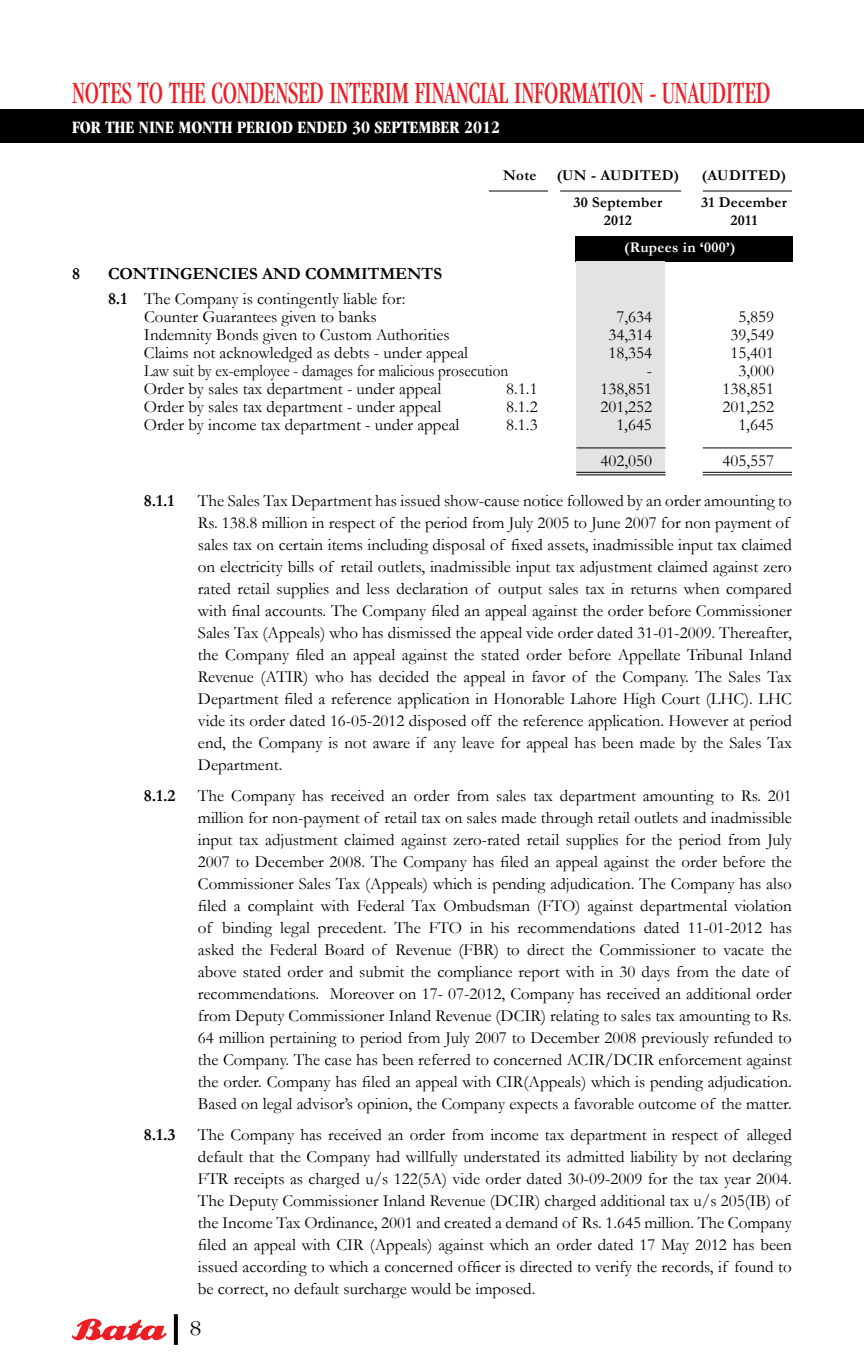
<style>
.page{position:relative;width:864px;height:1368px;background:#fff}
.page>*{position:absolute;margin:0;border:0;box-sizing:border-box;transform-origin:0 0}
.t1{font:condensed 32px "Garamond";color:#ed1d24;scale:.8 1}
.t2{font:300 22px "Garamond";color:#000}
.t3{font:700 condensed 18px "Garamond";color:#fff}
.t4{font:17px/22px "Garamond";color:#000}
.t5{font:17px "Garamond";color:#000;scale:.9 1}
.t6{font:700 17px "Garamond";color:#000}
.t7{font:700 15px "Garamond";letter-spacing:.02em;color:#000}
.t8{font:700 15px "Garamond";letter-spacing:.02em;color:#fff}
.s1{font-weight:700}
</style>
<div class="page">
<svg style="left:72px;top:1319px;width:95px;height:22px"></svg>
<svg style="left:174px;top:1314px;width:4px;height:31px"></svg>
<div style="left:0;top:109px;width:864px;height:34px;background:#000"></div>
<div style="left:575px;top:236px;width:218px;height:25px;background:#000"></div>
<div style="left:576px;top:261px;width:89px;height:214px;background:#e2e3e4"></div>
<hr style="left:703px;top:448px;width:89px;height:1px;background:#000">
<hr style="left:576px;top:448px;width:90px;height:1px;background:#000">
<hr style="left:576px;top:472px;width:89px;height:1px;background:#000">
<hr style="left:703px;top:472px;width:89px;height:1px;background:#000">
<hr style="left:703px;top:474px;width:89px;height:1px;background:#000">
<hr style="left:576px;top:474px;width:90px;height:1px;background:#000">
<hr style="left:703px;top:191px;width:89px;height:1px;background:#000">
<hr style="left:560px;top:191px;width:121px;height:1px;background:#000">
<hr style="left:489px;top:191px;width:59px;height:1px;background:#000">
<h1 class="t1" style="left:72px;top:75px;width:874px">NOTES TO THE CONDENSED INTERIM FINANCIAL INFORMATION - UNAUDITED</h1>
<p class="t3" style="left:72px;top:117px;width:237px">FOR THE NINE MONTH PERIOD ENDED</p>
<p class="t3" style="left:352px;top:117px;width:149px">30 SEPTEMBER 2012</p>
<p class="t7" style="left:503px;top:166px;width:35px">Note</p>
<p class="t7" style="left:557px;top:166px;width:124px">(UN - AUDITED)</p>
<p class="t7" style="left:702px;top:166px;width:86px">(AUDITED)</p>
<p class="t7" style="left:573px;top:193px;width:90px">30 September</p>
<p class="t7" style="left:701px;top:193px;width:87px">31 December</p>
<p class="t7" style="left:604px;top:211px;width:29px">2012</p>
<p class="t7" style="left:731px;top:211px;width:28px">2011</p>
<p class="t8" style="left:624px;top:238px;width:113px">(Rupees in ‘000’)</p>
<p class="t6" style="left:72px;top:263px;width:9px">8</p>
<p class="t4" style="left:108px;top:261px;width:336px;line-height:25.2px"><span class="s1">CONTINGENCIES AND COMMITMENTS<br>8.1</span> The Company is contingently liable for:</p>
<p class="t4" style="left:144px;top:305px;width:234px">Counter Guarantees given to banks</p>
<p class="t4" style="left:616px;top:305px;width:37px">7,634</p>
<p class="t4" style="left:738px;top:305px;width:37px">5,859</p>
<p class="t4" style="left:144px;top:323px;width:307px">Indemnity Bonds given to Custom Authorities</p>
<p class="t4" style="left:608px;top:323px;width:45px">34,314</p>
<p class="t4" style="left:730px;top:323px;width:45px">39,549</p>
<p class="t4" style="left:144px;top:341px;width:326px">Claims not acknowledged as debts - under appeal</p>
<p class="t4" style="left:608px;top:341px;width:45px">18,354</p>
<p class="t4" style="left:730px;top:341px;width:45px">15,401</p>
<p class="t5" style="left:144px;top:360px;width:406px">Law suit by ex-employee - damages for malicious prosecution</p>
<p class="t4" style="left:647px;top:359px;width:7px">-</p>
<p class="t4" style="left:738px;top:359px;width:37px">3,000</p>
<p class="t4" style="left:144px;top:377px;width:299px">Order by sales tax department - under appeal</p>
<p class="t4" style="left:506px;top:377px;width:33px">8.1.1</p>
<p class="t4" style="left:600px;top:377px;width:53px">138,851</p>
<p class="t4" style="left:722px;top:377px;width:53px">138,851</p>
<p class="t4" style="left:144px;top:395px;width:299px">Order by sales tax department - under appeal</p>
<p class="t4" style="left:506px;top:395px;width:33px">8.1.2</p>
<p class="t4" style="left:600px;top:395px;width:53px">201,252</p>
<p class="t4" style="left:722px;top:395px;width:53px">201,252</p>
<p class="t4" style="left:144px;top:413px;width:317px">Order by income tax department - under appeal</p>
<p class="t4" style="left:506px;top:413px;width:33px">8.1.3</p>
<p class="t4" style="left:616px;top:413px;width:37px">1,645</p>
<p class="t4" style="left:738px;top:413px;width:37px">1,645</p>
<p class="t4" style="left:600px;top:449px;width:53px">402,050</p>
<p class="t4" style="left:722px;top:449px;width:53px">405,557</p>
<p class="t6" style="left:144px;top:490px;width:32px">8.1.1</p>
<p class="t4" style="left:198px;top:489px;width:596px">The Sales Tax Department has issued show-cause notice followed by an order amounting to Rs. 138.8 million in respect of the period from July 2005 to June 2007 for non payment of sales tax on certain items including disposal of fixed assets, inadmissible input tax claimed on electricity bills of retail outlets, inadmissible input tax adjustment claimed against zero rated retail supplies and less declaration of output sales tax in returns when compared with final accounts. The Company filed an appeal against the order before Commissioner Sales Tax (Appeals) who has dismissed the appeal vide order dated 31-01-2009. Thereafter, the Company filed an appeal against the stated order before Appellate Tribunal Inland Revenue (ATIR) who has decided the appeal in favor of the Company. The Sales Tax Department filed a reference application in Honorable Lahore High Court (LHC). LHC vide its order dated 16-05-2012 disposed off the reference application. However at period end, the Company is not aware if any leave for appeal has been made by the Sales Tax Department.</p>
<p class="t6" style="left:144px;top:785px;width:33px">8.1.2</p>
<p class="t4" style="left:198px;top:784px;width:596px">The Company has received an order from sales tax department amounting to Rs. 201 million for non-payment of retail tax on sales made through retail outlets and inadmissible input tax adjustment claimed against zero-rated retail supplies for the period from July 2007 to December 2008. The Company has filed an appeal against the order before the Commissioner Sales Tax (Appeals) which is pending adjudication. The Company has also filed a complaint with Federal Tax Ombudsman (FTO) against departmental violation of binding legal precedent. The FTO in his recommendations dated 11-01-2012 has asked the Federal Board of Revenue (FBR) to direct the Commissioner to vacate the above stated order and submit the compliance report with in 30 days from the date of recommendations. Moreover on 17- 07-2012, Company has received an additional order from Deputy Commissioner Inland Revenue (DCIR) relating to sales tax amounting to Rs.<br>64 million pertaining to period from July 2007 to December 2008 previously refunded to the Company. The case has been referred to concerned ACIR/DCIR enforcement against the order. Company has filed an appeal with CIR(Appeals) which is pending adjudication.<br>Based on legal advisor’s opinion, the Company expects a favorable outcome of the matter.</p>
<p class="t6" style="left:144px;top:1124px;width:33px">8.1.3</p>
<p class="t4" style="left:198px;top:1123px;width:596px">The Company has received an order from income tax department in respect of alleged default that the Company had willfully understated its admitted liability by not declaring FTR receipts as charged u/s 122(5A) vide order dated 30-09-2009 for the tax year 2004.<br>The Deputy Commissioner Inland Revenue (DCIR) charged additional tax u/s 205(IB) of the Income Tax Ordinance, 2001 and created a demand of Rs. 1.645 million. The Company filed an appeal with CIR (Appeals) against which an order dated 17 May 2012 has been issued according to which a concerned officer is directed to verify the records, if found to be correct, no default surcharge would be imposed.</p>
<p class="t2" style="left:190px;top:1317px;width:12px">8</p>
</div>
